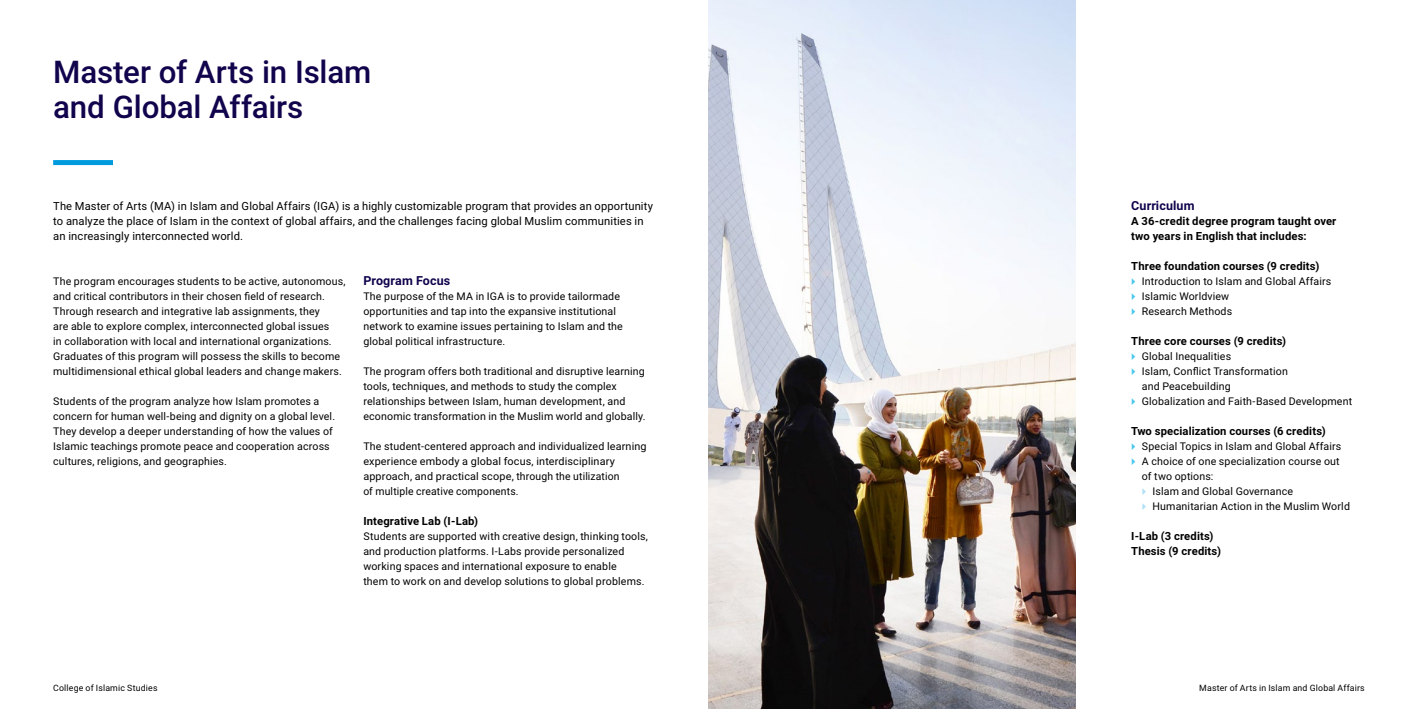
<style>
.page{position:relative;width:1418px;height:709px;background:#fff}
.page>*{position:absolute;margin:0;border:0;box-sizing:border-box;transform-origin:0 0}
.t1{font:500 31.25px/35px "HBKU";letter-spacing:-.005em;color:#11034c}
.t2{font:700 12.5px "HBKU";letter-spacing:.01em;color:#11034c}
.t3{font:11.25px/15px "HBKU";letter-spacing:.01em;color:#000}
.t4{font:700 11.25px/15px "HBKU";letter-spacing:.015em;color:#000}
.t5{font:10.62px/15px "HBKU";letter-spacing:.015em;color:#000}
.t6{font:8.75px "HBKU";letter-spacing:.02em;color:#000}
</style>
<div class="page">
<div style="left:53px;top:160px;width:60px;height:5px;background:#009bdf"></div>
<img style="left:709px;top:0;width:366px;height:709px">
<h1 class="t1" style="left:53px;top:56px;width:320px">Master of Arts in Islam and Global Affairs</h1>
<p class="t3" style="left:53px;top:199px;width:601px">The Master of Arts (MA) in Islam and Global Affairs (IGA) is a highly customizable program that provides an opportunity to analyze the place of Islam in the context of global affairs, and the challenges facing global Muslim communities in an increasingly interconnected world.</p>
<p class="t5" style="left:53px;top:274px;width:294px">The program encourages students to be active, autonomous, and critical contributors in their chosen field of research.<br>Through research and integrative lab assignments, they<br>are able to explore complex, interconnected global issues<br>in collaboration with local and international organizations.<br>Graduates of this program will possess the skills to become multidimensional ethical global leaders and change makers.</p>
<p class="t5" style="left:53px;top:394px;width:283px">Students of the program analyze how Islam promotes a concern for human well-being and dignity on a global level.<br>They develop a deeper understanding of how the values of Islamic teachings promote peace and cooperation across cultures, religions, and geographies.</p>
<p class="t2" style="left:363px;top:272px;width:88px">Program Focus</p>
<p class="t5" style="left:363px;top:289px;width:261px">The purpose of the MA in IGA is to provide tailormade opportunities and tap into the expansive institutional network to examine issues pertaining to Islam and the global political infrastructure.</p>
<p class="t5" style="left:363px;top:364px;width:284px">The program offers both traditional and disruptive learning tools, techniques, and methods to study the complex relationships between Islam, human development, and economic transformation in the Muslim world and globally.</p>
<p class="t5" style="left:363px;top:439px;width:285px">The student-centered approach and individualized learning experience embody a global focus, interdisciplinary approach, and practical scope, through the utilization<br>of multiple creative components.</p>
<p class="t4" style="left:363px;top:514px;width:116px">Integrative Lab (I-Lab)</p>
<p class="t5" style="left:363px;top:529px;width:286px">Students are supported with creative design, thinking tools, and production platforms. I-Labs provide personalized working spaces and international exposure to enable<br>them to work on and develop solutions to global problems.</p>
<p class="t2" style="left:1131px;top:197px;width:65px">Curriculum</p>
<p class="t4" style="left:1131px;top:214px;width:207px">A 36-credit degree program taught over two years in English that includes:</p>
<p class="t4" style="left:1131px;top:259px;width:190px">Three foundation courses (9 credits)</p>
<p class="t5" style="left:1141px;top:274px;width:191px">Introduction to Islam and Global Affairs<br>Islamic Worldview<br>Research Methods</p>
<p class="t4" style="left:1131px;top:334px;width:156px">Three core courses (9 credits)</p>
<p class="t5" style="left:1141px;top:349px;width:212px">Global Inequalities<br>Islam, Conflict Transformation<br>and Peacebuilding<br>Globalization and Faith-Based Development</p>
<p class="t4" style="left:1131px;top:424px;width:196px">Two specialization courses (6 credits)</p>
<p class="t5" style="left:1141px;top:439px;width:201px">Special Topics in Islam and Global Affairs</p>
<p class="t5" style="left:1141px;top:454px;width:199px">A choice of one specialization course out</p>
<p class="t5" style="left:1141px;top:469px;width:73px">of two options:</p>
<p class="t5" style="left:1152px;top:484px;width:142px">Islam and Global Governance</p>
<p class="t5" style="left:1152px;top:499px;width:199px">Humanitarian Action in the Muslim World</p>
<p class="t4" style="left:1131px;top:529px;width:91px">I-Lab (3 credits)<br>Thesis (9 credits)</p>
<p class="t6" style="left:53px;top:681px;width:106px">College of Islamic Studies</p>
<p class="t6" style="left:1199px;top:681px;width:167px">Master of Arts in Islam and Global Affairs</p>
</div>
